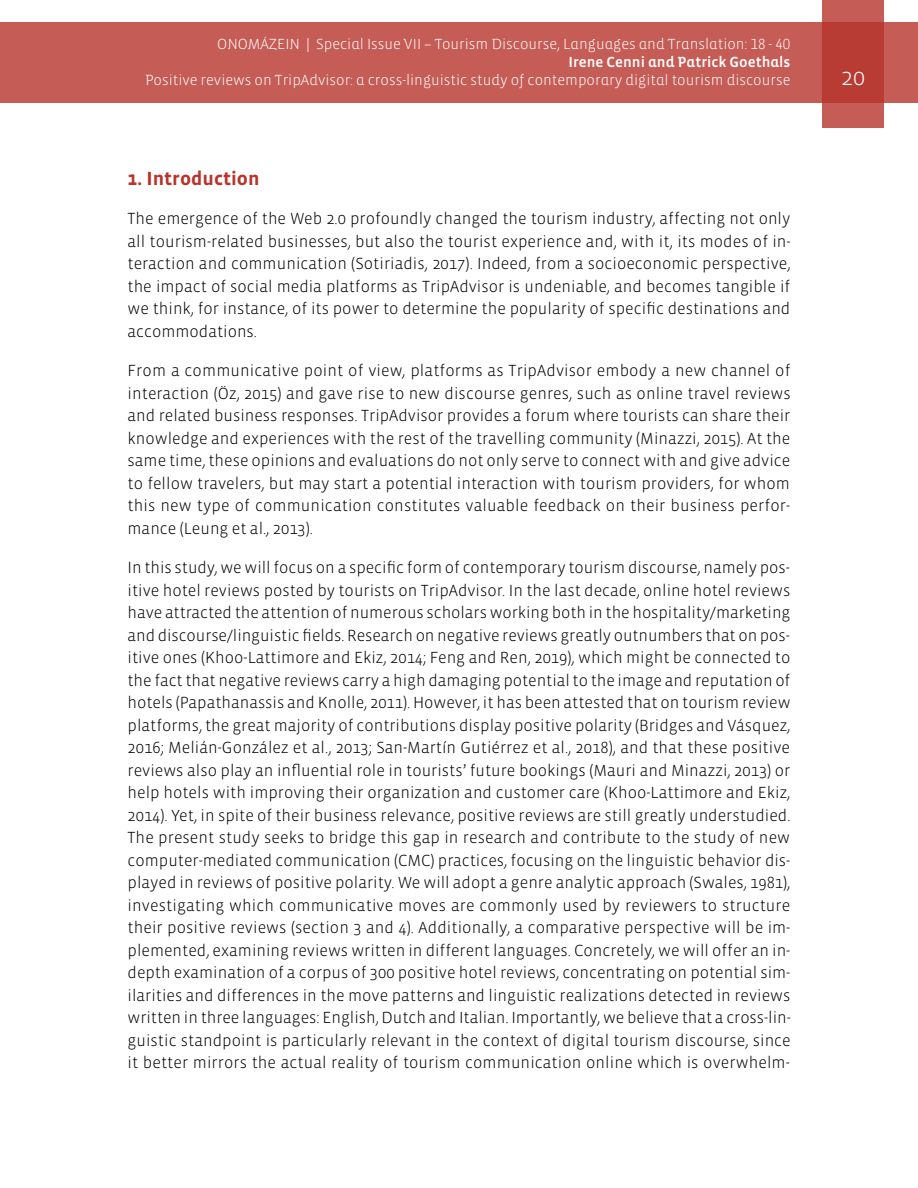
<style>
.page{position:relative;width:918px;height:1188px;background:#fff}
.page>*{position:absolute;margin:0;border:0;box-sizing:border-box;transform-origin:0 0}
.t1{font:300 24px "Vista Sans";color:#fff}
.t2{font:700 19.5px "Vista Sans";color:#b7342c}
.t3{font:300 16.5px/22.5px "Vista Sans";letter-spacing:.005em;color:#000;text-align:justify}
.t4{font:300 15px "Vista Sans Alt";color:#fff}
.t5{font:15px "Vista Sans Alt Med";color:#fff}
</style>
<div class="page">
<div style="left:0;top:23px;width:918px;height:80px;background:#c55c56"></div>
<svg style="left:822px;top:0;width:62px;height:128px;background:#bd4740"></svg>
<p class="t4" style="left:217px;top:37px;width:575px">ONOMÁZEIN | Special Issue VII – Tourism Discourse, Languages and Translation: 18 - 40</p>
<p class="t5" style="left:568px;top:55px;width:224px">Irene Cenni and Patrick Goethals</p>
<p class="t4" style="left:145px;top:73px;width:647px">Positive reviews on TripAdvisor: a cross-linguistic study of contemporary digital tourism discourse</p>
<h1 class="t1" style="left:841px;top:65px;width:25px">20</h1>
<p class="t2" style="left:128px;top:168px;width:133px">1. Introduction</p>
<p class="t3" style="left:128px;top:208px;width:665px">The emergence of the Web 2.0 profoundly changed the tourism industry, affecting not only all tourism-related businesses, but also the tourist experience and, with it, its modes of in&shy;teraction and communication (Sotiriadis, 2017). Indeed, from a socioeconomic perspective, the impact of social media platforms as TripAdvisor is undeniable, and becomes tangible if we think, for instance, of its power to determine the popularity of specific destinations and accommodations.</p>
<p class="t3" style="left:128px;top:360px;width:665px">From a communicative point of view, platforms as TripAdvisor embody a new channel of interaction (Öz, 2015) and gave rise to new discourse genres, such as online travel reviews and related business responses. TripAdvisor provides a forum where tourists can share their knowledge and experiences with the rest of the travelling community (Minazzi, 2015). At the same time, these opinions and evaluations do not only serve to connect with and give advice to fellow travelers, but may start a potential interaction with tourism providers, for whom this new type of communication constitutes valuable feedback on their business perfor&shy;mance (Leung et al., 2013).</p>
<p class="t3" style="left:128px;top:557px;width:665px">In this study, we will focus on a specific form of contemporary tourism discourse, namely pos&shy;itive hotel reviews posted by tourists on TripAdvisor. In the last decade, online hotel reviews have attracted the attention of numerous scholars working both in the hospitality/marketing and discourse/linguistic fields. Research on negative reviews greatly outnumbers that on pos&shy;itive ones (Khoo-Lattimore and Ekiz, 2014; Feng and Ren, 2019), which might be connected to the fact that negative reviews carry a high damaging potential to the image and reputation of hotels (Papathanassis and Knolle, 2011). However, it has been attested that on tourism review platforms, the great majority of contributions display positive polarity (Bridges and Vásquez, 2016; Melián-González et al., 2013; San-Martín Gutiérrez et al., 2018), and that these positive reviews also play an influential role in tourists’ future bookings (Mauri and Minazzi, 2013) or help hotels with improving their organization and customer care (Khoo-Lattimore and Ekiz, 2014). Yet, in spite of their business relevance, positive reviews are still greatly understudied.<br>The present study seeks to bridge this gap in research and contribute to the study of new computer-mediated communication (CMC) practices, focusing on the linguistic behavior dis&shy;played in reviews of positive polarity. We will adopt a genre analytic approach (Swales, 1981), investigating which communicative moves are commonly used by reviewers to structure their positive reviews (section 3 and 4). Additionally, a comparative perspective will be im&shy;plemented, examining reviews written in different languages. Concretely, we will offer an in&shy;depth examination of a corpus of 300 positive hotel reviews, concentrating on potential sim&shy;ilarities and differences in the move patterns and linguistic realizations detected in reviews written in three languages: English, Dutch and Italian. Importantly, we believe that a cross-lin&shy;guistic standpoint is particularly relevant in the context of digital tourism discourse, since it better mirrors the actual reality of tourism communication online which is overwhelm-</p>
</div>
